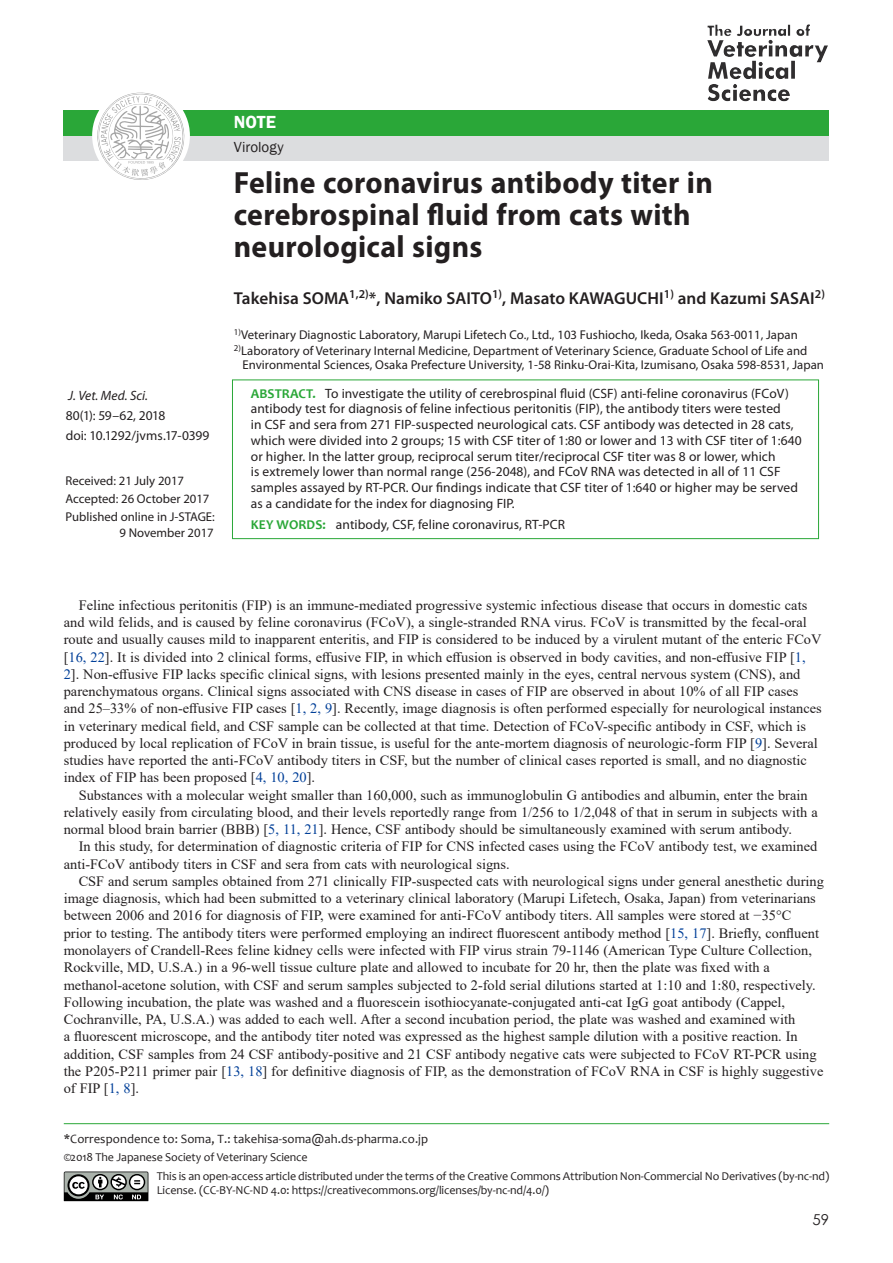
<style>
.page{position:relative;width:893px;height:1263px;background:#fff}
.page>*{position:absolute;margin:0;border:0;box-sizing:border-box;transform-origin:0 0}
.t1{font:700 30.75px/32.2px "Myriad Pro";letter-spacing:.01em;color:#231f20}
.t2{font:600 18px "Franklin Gothic";color:#fff}
.t3{font:600 17.25px "Myriad Pro";letter-spacing:.005em;color:#231f20}
.t4{font:15px "Franklin Gothic";color:#231f20}
.t5{font:15px "Century Gothic";color:#231f20}
.t6{font:14.25px/17.2px "Times New Roman";color:#231f20}
.t7{font:13.5px/15.8px "Myriad Pro";letter-spacing:.005em;color:#231f20}
.t8{font:italic 13.5px "Myriad Pro";color:#231f20}
.t9{font:12.75px/17.9px "Myriad Pro";letter-spacing:.005em;color:#231f20}
.t10{font:12.75px "Candara";letter-spacing:.005em;color:#231f20}
.t11{font:12px/20px "Candara";letter-spacing:-.01em;color:#231f20}
.s1{font-family:"Candara";font-weight:700;color:#2aa738}
.s2{color:#003f98}
</style>
<div class="page">
<hr style="left:64px;top:1123px;width:765px;height:1px;background:#2aa738">
<div style="left:64px;top:136px;width:765px;height:25px;background:#dcdddf"></div>
<div style="left:64px;top:111px;width:765px;height:25px;background:#2aa738"></div>
<div style="left:92px;top:87px;width:98px;height:97px;background:#fff;border-radius:50%"></div>
<svg style="left:94px;top:92px;width:93px;height:88px"></svg>
<img style="left:707px;top:24px;width:106px;height:33px">
<div style="left:232px;top:379px;width:587px;height:160px;border:1px solid #2aa738"></div>
<svg style="left:64px;top:1171px;width:84px;height:30px"></svg>
<p class="t8" style="left:68px;top:387px;width:81px">J. Vet. Med. Sci.</p>
<p class="t7" style="left:66px;top:405px;width:145px;line-height:20px">80(1): 59–62, 2018<br>doi: 10.1292/jvms.17-0399</p>
<p class="t9" style="left:66px;top:472px;width:151px">Received: 21 July 2017<br>Accepted: 26 October 2017<br>Published online in J-STAGE:</p>
<p class="t9" style="left:120px;top:523px;width:96px">9 November 2017</p>
<p class="t2" style="left:234px;top:111px;width:44px">NOTE</p>
<p class="t4" style="left:234px;top:138px;width:51px">Virology</p>
<h1 class="t1" style="left:234px;top:165px;width:480px">Feline coronavirus antibody titer in cerebrospinal fluid from cats with neurological signs</h1>
<p class="t3" style="left:234px;top:287px;width:593px">Takehisa SOMA<sup>1,2)</sup>*, Namiko SAITO<sup>1)</sup>, Masato KAWAGUCHI<sup>1)</sup> and Kazumi SASAI<sup>2)</sup></p>
<p class="t9" style="left:234px;top:327px;width:575px;line-height:15.6px"><sup>1)</sup>Veterinary Diagnostic Laboratory, Marupi Lifetech Co., Ltd., 103 Fushiocho, Ikeda, Osaka 563-0011, Japan<br><sup>2)</sup>Laboratory of Veterinary Internal Medicine, Department of Veterinary Science, Graduate School of Life and</p>
<p class="t9" style="left:242px;top:356px;width:583px">Environmental Sciences, Osaka Prefecture University, 1-58 Rinku-Orai-Kita, Izumisano, Osaka 598-8531, Japan</p>
<p class="t7" style="left:251px;top:385px;width:552px"><span class="s1">ABSTRACT.</span> To investigate the utility of cerebrospinal fluid (CSF) anti-feline coronavirus (FCoV) antibody test for diagnosis of feline infectious peritonitis (FIP), the antibody titers were tested<br>in CSF and sera from 271 FIP-suspected neurological cats. CSF antibody was detected in 28 cats, which were divided into 2 groups; 15 with CSF titer of 1:80 or lower and 13 with CSF titer of 1:640 or higher. In the latter group, reciprocal serum titer/reciprocal CSF titer was 8 or lower, which<br>is extremely lower than normal range (256-2048), and FCoV RNA was detected in all of 11 CSF samples assayed by RT-PCR. Our findings indicate that CSF titer of 1:640 or higher may be served as a candidate for the index for diagnosing FIP.</p>
<p class="t7" style="left:251px;top:516px;width:316px"><span class="s1">KEY WORDS:</span> antibody, CSF, feline coronavirus, RT-PCR</p>
<p class="t6" style="left:64px;top:596px;width:759px;text-indent:15px">Feline infectious peritonitis (FIP) is an immune-mediated progressive systemic infectious disease that occurs in domestic cats and wild felids, and is caused by feline coronavirus (FCoV), a single-stranded RNA virus. FCoV is transmitted by the fecal-oral route and usually causes mild to inapparent enteritis, and FIP is considered to be induced by a virulent mutant of the enteric FCoV [<span class="s2">16, 22</span>]. It is divided into 2 clinical forms, effusive FIP, in which effusion is observed in body cavities, and non-effusive FIP [<span class="s2">1, 2</span>]. Non-effusive FIP lacks specific clinical signs, with lesions presented mainly in the eyes, central nervous system (CNS), and parenchymatous organs. Clinical signs associated with CNS disease in cases of FIP are observed in about 10% of all FIP cases and 25–33% of non-effusive FIP cases [<span class="s2">1, 2, 9</span>]. Recently, image diagnosis is often performed especially for neurological instances in veterinary medical field, and CSF sample can be collected at that time. Detection of FCoV-specific antibody in CSF, which is produced by local replication of FCoV in brain tissue, is useful for the ante-mortem diagnosis of neurologic-form FIP [<span class="s2">9</span>]. Several studies have reported the anti-FCoV antibody titers in CSF, but the number of clinical cases reported is small, and no diagnostic index of FIP has been proposed [<span class="s2">4, 10, 20</span>].</p>
<p class="t6" style="left:64px;top:786px;width:755px;text-indent:15px">Substances with a molecular weight smaller than 160,000, such as immunoglobulin G antibodies and albumin, enter the brain relatively easily from circulating blood, and their levels reportedly range from 1/256 to 1/2,048 of that in serum in subjects with a normal blood brain barrier (BBB) [<span class="s2">5, 11, 21</span>]. Hence, CSF antibody should be simultaneously examined with serum antibody.</p>
<p class="t6" style="left:64px;top:837px;width:755px;text-indent:15px">In this study, for determination of diagnostic criteria of FIP for CNS infected cases using the FCoV antibody test, we examined anti-FCoV antibody titers in CSF and sera from cats with neurological signs.</p>
<p class="t6" style="left:64px;top:872px;width:762px;text-indent:15px">CSF and serum samples obtained from 271 clinically FIP-suspected cats with neurological signs under general anesthetic during image diagnosis, which had been submitted to a veterinary clinical laboratory (Marupi Lifetech, Osaka, Japan) from veterinarians between 2006 and 2016 for diagnosis of FIP, were examined for anti-FCoV antibody titers. All samples were stored at −35°C<br>prior to testing. The antibody titers were performed employing an indirect fluorescent antibody method [<span class="s2">15, 17</span>]. Briefly, confluent monolayers of Crandell-Rees feline kidney cells were infected with FIP virus strain 79-1146 (American Type Culture Collection, Rockville, MD, U.S.A.) in a 96-well tissue culture plate and allowed to incubate for 20 hr, then the plate was fixed with a methanol-acetone solution, with CSF and serum samples subjected to 2-fold serial dilutions started at 1:10 and 1:80, respectively.<br>Following incubation, the plate was washed and a fluorescein isothiocyanate-conjugated anti-cat IgG goat antibody (Cappel, Cochranville, PA, U.S.A.) was added to each well. After a second incubation period, the plate was washed and examined with<br>a fluorescent microscope, and the antibody titer noted was expressed as the highest sample dilution with a positive reaction. In addition, CSF samples from 24 CSF antibody-positive and 21 CSF antibody negative cats were subjected to FCoV RT-PCR using the P205-P211 primer pair [<span class="s2">13, 18</span>] for definitive diagnosis of FIP, as the demonstration of FCoV RNA in CSF is highly suggestive of FIP [<span class="s2">1, 8</span>].</p>
<p class="t10" style="left:64px;top:1130px;width:366px">*Correspondence to: Soma, T.: takehisa-soma@ah.ds-pharma.co.jp</p>
<p class="t11" style="left:157px;top:1146px;width:674px;text-indent:-93px">©2018 The Japanese Society of Veterinary Science<br>This is an open-access article distributed under the terms of the Creative Commons Attribution Non-Commercial No Derivatives (by-nc-nd)</p>
<p class="t11" style="left:157px;top:1180px;width:394px">License. (CC-BY-NC-ND 4.0: https://creativecommons.org/licenses/by-nc-nd/4.0/)</p>
<p class="t5" style="left:813px;top:1209px;width:18px">59</p>
</div>
